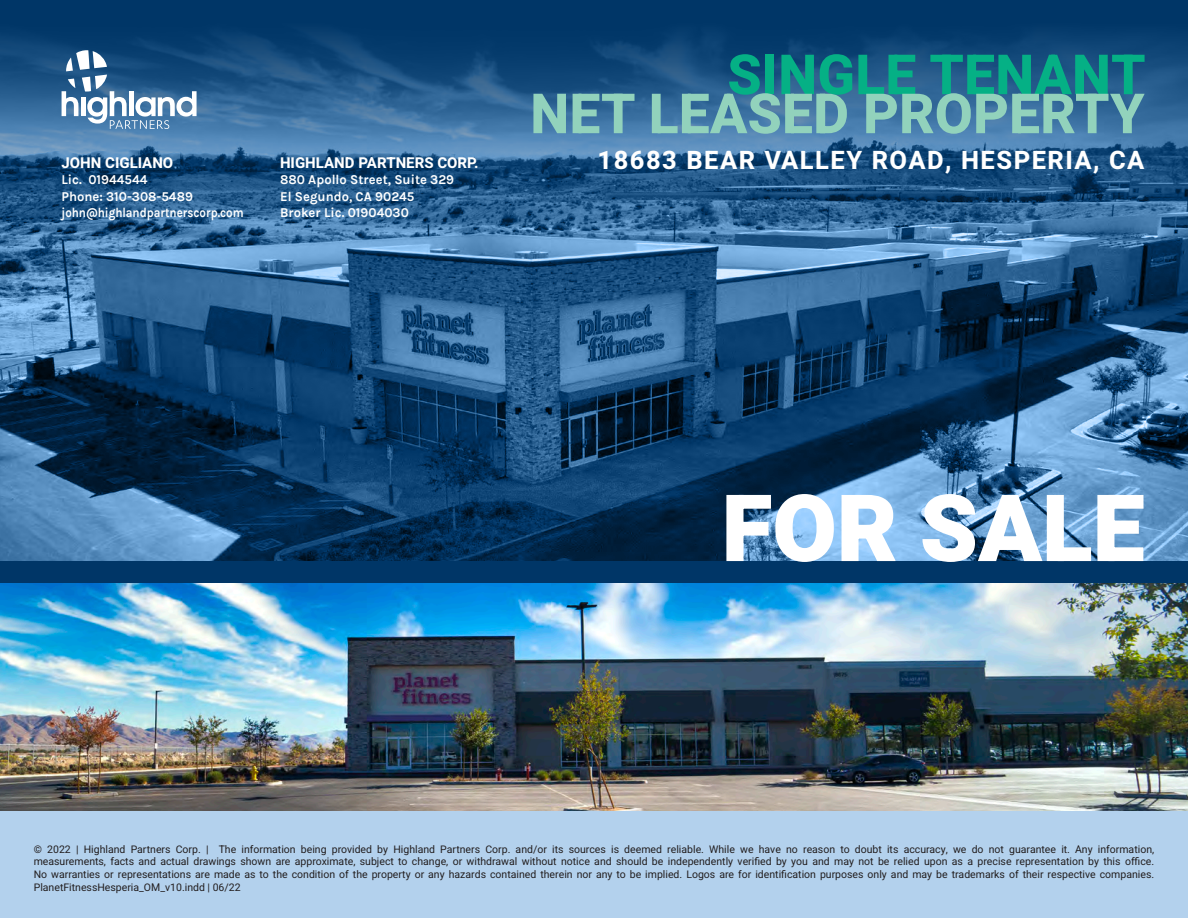
<style>
.page{position:relative;width:1188px;height:918px;background:#fff}
.page>*{position:absolute;margin:0;border:0;box-sizing:border-box;transform-origin:0 0}
.Corporate-Heading-Bo{font:900 93px "Heebo";color:#fff}
.Corporate-Heading-Bo-2{font:800 55.5px/39px "Heebo";color:#92d2bc;text-align:right}
.Corporate-Heading-Bo-3{font:700 25.5px "Heebo";letter-spacing:.06em;color:#fff}
.Contact{font:700 15px "Heebo";color:#fff}
.Marketing_-_Body{font:700 13.5px "Karla";color:#fff;scale:.96 1}
.Marketing_-_Body-2{font:700 13.5px "Karla";color:#fff;scale:.85 1}
.Corporate_-_Body-Reg{font:10.5px/12.6px "Heebo";color:#231f20;text-align:justify}
.s1{color:#05b085}
</style>
<div class="page">
<img style="left:0;top:0;width:1188px;height:812px">
<div style="left:0;top:561px;width:1188px;height:22px;background:#003667"></div>
<div style="left:0;top:812px;width:1188px;height:106px;background:#b3d1ed"></div>
<svg style="left:62px;top:50px;width:135px;height:79px"></svg>
<p class="Contact" style="left:62px;top:152px;width:113px">JOHN CIGLIANO</p>
<p class="Marketing_-_Body" style="left:62px;top:172px;width:91px">Lic. 01944544</p>
<p class="Marketing_-_Body" style="left:62px;top:188px;width:138px">Phone: 310-308-5489</p>
<p class="Marketing_-_Body-2" style="left:62px;top:204px;width:216px">john@highlandpartnerscorp.com</p>
<p class="Contact" style="left:280px;top:152px;width:200px">HIGHLAND PARTNERS CORP.</p>
<p class="Marketing_-_Body" style="left:280px;top:172px;width:183px">880 Apollo Street, Suite 329</p>
<p class="Marketing_-_Body" style="left:280px;top:188px;width:141px">El Segundo, CA 90245</p>
<p class="Marketing_-_Body" style="left:280px;top:204px;width:136px">Broker Lic. 01904030</p>
<p class="Corporate-Heading-Bo-2" style="left:530px;top:55px;width:617px"><span class="s1">SINGLE TENANT<br></span>NET LEASED PROPERTY</p>
<p class="Corporate-Heading-Bo-3" style="left:598px;top:142px;width:549px">18683 BEAR VALLEY ROAD, HESPERIA, CA</p>
<p class="Corporate-Heading-Bo" style="left:722px;top:464px;width:424px">FOR SALE</p>
<p class="Corporate_-_Body-Reg" style="left:34px;top:843px;width:1122px">© 2022 | Highland Partners Corp. | The information being provided by Highland Partners Corp. and/or its sources is deemed reliable. While we have no reason to doubt its accuracy, we do not guarantee it. Any information, measurements, facts and actual drawings shown are approximate, subject to change, or withdrawal without notice and should be independently verified by you and may not be relied upon as a precise representation by this office.<br>No warranties or representations are made as to the condition of the property or any hazards contained therein nor any to be implied. Logos are for identification purposes only and may be trademarks of their respective companies.<br>PlanetFitnessHesperia_OM_v10.indd | 06/22</p>
</div>
